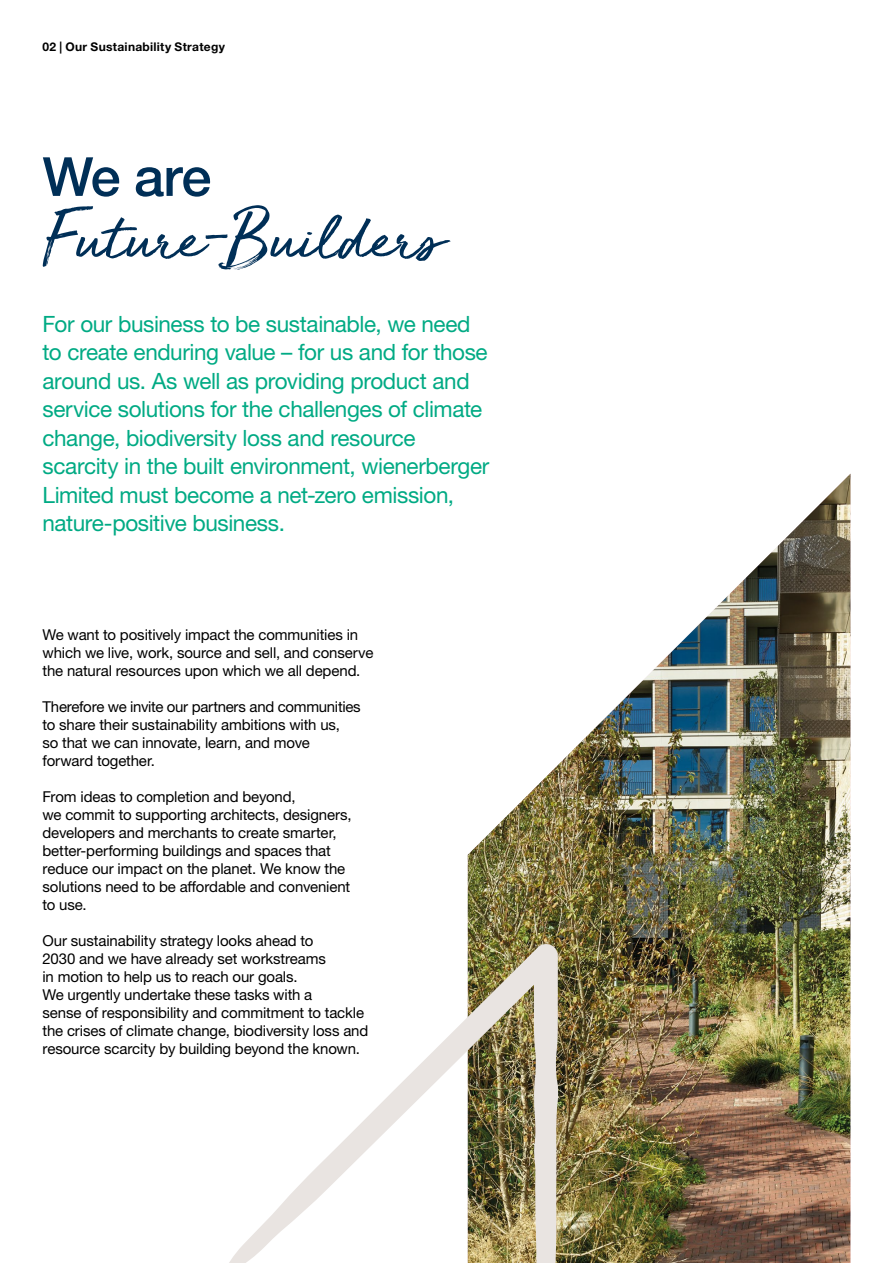
<style>
.page{position:relative;width:893px;height:1263px;background:#fff}
.page>*{position:absolute;margin:0;border:0;box-sizing:border-box;transform-origin:0 0}
.t1{font:75px "Golden Plains";letter-spacing:-.025em;color:#002f57}
.t2{font:500 54px "Helvetica Neue LTW1 G";color:#002f57}
.t3{font:22.5px/28.5px "Helvetica Neue LTW1 G";letter-spacing:-.02em;color:#00aa84}
.t4{font:15px/18px "Helvetica Neue LTW1 G";letter-spacing:-.01em;color:#000}
.t5{font:700 12px "Helvetica Neue LTW1 G";letter-spacing:.025em;color:#000}
</style>
<div class="page">
<img style="left:468px;top:474px;width:382px;height:789px">
<svg style="left:229px;top:943px;width:329px;height:320px"></svg>
<p class="t5" style="left:43px;top:39px;width:184px">02 | Our Sustainability Strategy</p>
<h2 class="t2" style="left:43px;top:144px;width:170px">We are</h2>
<h1 class="t1" style="left:43px;top:187px;width:402px">Future-Builders</h1>
<p class="t3" style="left:43px;top:309px;width:448px">For our business to be sustainable, we need to create enduring value – for us and for those around us. As well as providing product and service solutions for the challenges of climate change, biodiversity loss and resource scarcity in the built environment, wienerberger Limited must become a net-zero emission, nature-positive business.</p>
<p class="t4" style="left:43px;top:626px;width:332px">We want to positively impact the communities in which we live, work, source and sell, and conserve the natural resources upon which we all depend.</p>
<p class="t4" style="left:43px;top:698px;width:320px">Therefore we invite our partners and communities to share their sustainability ambitions with us,<br>so that we can innovate, learn, and move forward together.</p>
<p class="t4" style="left:43px;top:788px;width:311px">From ideas to completion and beyond,<br>we commit to supporting architects, designers, developers and merchants to create smarter, better-performing buildings and spaces that reduce our impact on the planet. We know the solutions need to be affordable and convenient to use.</p>
<p class="t4" style="left:43px;top:932px;width:327px">Our sustainability strategy looks ahead to<br>2030 and we have already set workstreams<br>in motion to help us to reach our goals.<br>We urgently undertake these tasks with a<br>sense of responsibility and commitment to tackle the crises of climate change, biodiversity loss and resource scarcity by building beyond the known.</p>
</div>
